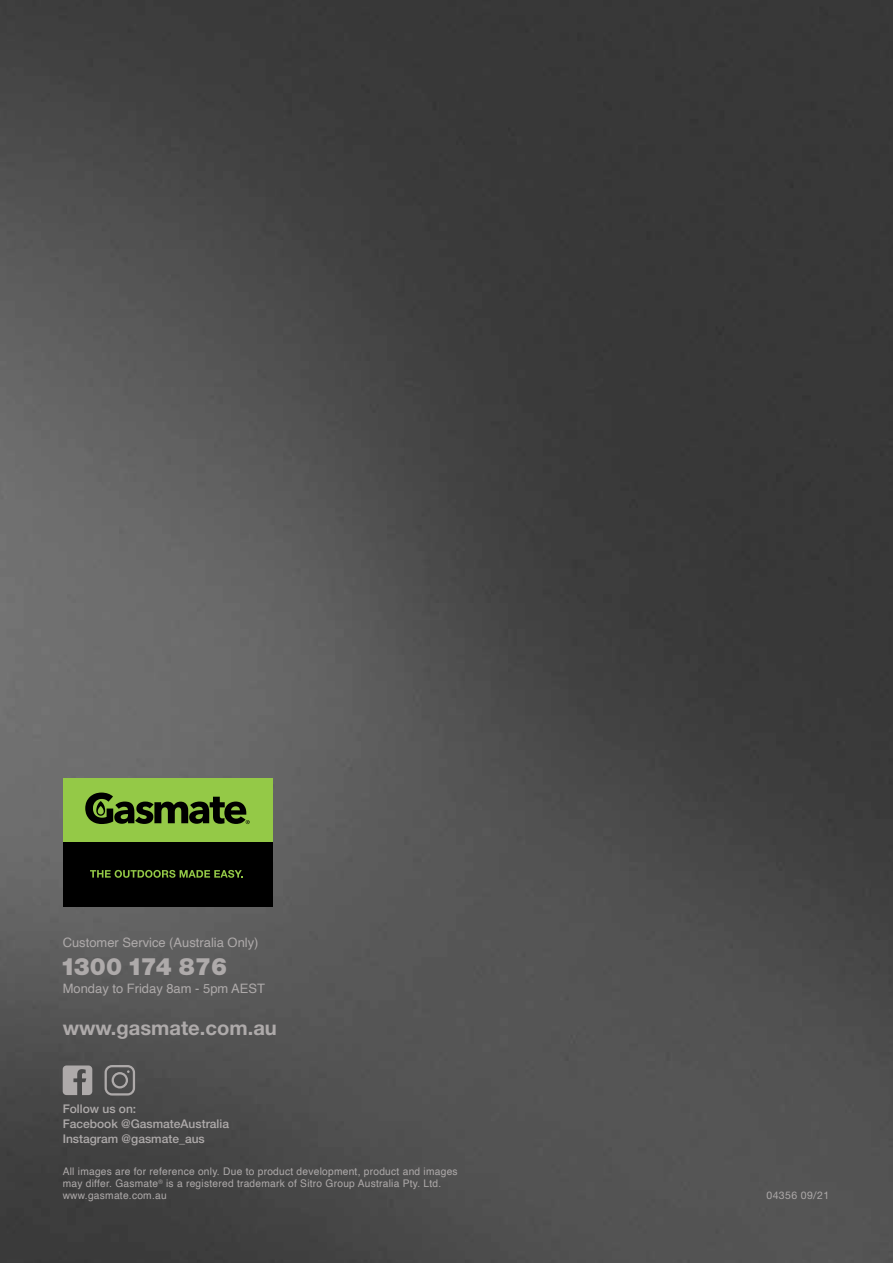
<style>
.page{position:relative;width:893px;height:1263px;background:#fff}
.page>*{position:absolute;margin:0;border:0;box-sizing:border-box;transform-origin:0 0}
.t1{font:900 24px "Helvetica Neue";color:#aeaaaa}
.t2{font:700 19.95px "Helvetica Neue";color:#aeaaaa}
.t3{font:12.9px "Helvetica";color:#aeaaaa}
.t4{font:500 12px/15px "Helvetica Neue";color:#aeaaaa}
.t5{font:10.5px/12px "Helvetica";letter-spacing:.025em;color:#aeaaaa}
.t6{font:10.5px "Helvetica Neue";letter-spacing:.035em;color:#aeaaaa}
</style>
<div class="page">
<img style="left:0;top:0;width:893px;height:1263px">
<svg style="left:63px;top:1065px;width:29px;height:30px"></svg>
<svg style="left:105px;top:1065px;width:30px;height:30px"></svg>
<div style="left:63px;top:778px;width:209px;height:64px;background:#94c947"></div>
<svg style="left:85px;top:792px;width:165px;height:32px"></svg>
<div style="left:63px;top:842px;width:209px;height:64px;background:#000"></div>
<svg style="left:90px;top:870px;width:153px;height:8px"></svg>
<p class="t3" style="left:63px;top:933px;width:197px">Customer Service (Australia Only)</p>
<h1 class="t1" style="left:60px;top:952px;width:168px">1300 174 876</h1>
<p class="t3" style="left:63px;top:979px;width:204px">Monday to Friday 8am - 5pm AEST</p>
<h2 class="t2" style="left:63px;top:1016px;width:216px">www.gasmate.com.au</h2>
<p class="t4" style="left:63px;top:1101px;width:168px">Follow us on:<br>Facebook @GasmateAustralia<br>Instagram @gasmate_aus</p>
<p class="t5" style="left:63px;top:1166px;width:396px">All images are for reference only. Due to product development, product and images may differ. Gasmate<sup>®</sup> is a registered trademark of Sitro Group Australia Pty. Ltd. www.gasmate.com.au</p>
<p class="t6" style="left:767px;top:1189px;width:64px">04356 09/21</p>
</div>
